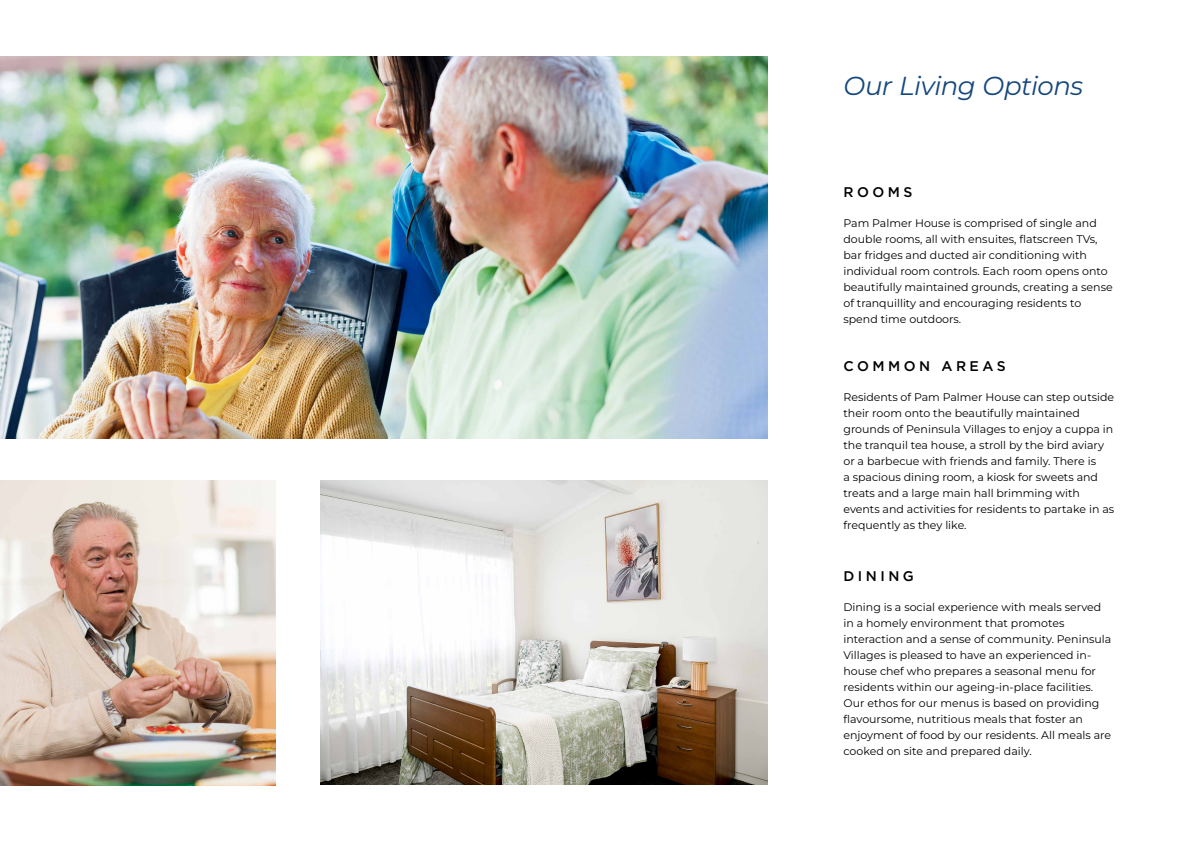
<style>
.page{position:relative;width:1191px;height:842px;background:#fff}
.page>*{position:absolute;margin:0;border:0;box-sizing:border-box;transform-origin:0 0}
.t1{font:italic 26px "Montserrat";letter-spacing:-.015em;color:#15487e}
.t2{font:500 14px "Gotham";letter-spacing:.25em;color:#000}
.t3{font:11px/16px "Montserrat";color:#000}
</style>
<div class="page">
<img style="left:0;top:57px;width:767px;height:381px">
<img style="left:320px;top:481px;width:447px;height:304px">
<img style="left:0;top:481px;width:275px;height:304px">
<h1 class="t1" style="left:843px;top:69px;width:241px">Our Living Options</h1>
<p class="t2" style="left:843px;top:182px;width:71px">ROOMS</p>
<p class="t3" style="left:843px;top:214px;width:271px">Pam Palmer House is comprised of single and double rooms, all with ensuites, flatscreen TVs, bar fridges and ducted air conditioning with individual room controls. Each room opens onto beautifully maintained grounds, creating a sense of tranquillity and encouraging residents to spend time outdoors.</p>
<p class="t2" style="left:843px;top:357px;width:164px">COMMON AREAS</p>
<p class="t3" style="left:843px;top:389px;width:272px">Residents of Pam Palmer House can step outside their room onto the beautifully maintained grounds of Peninsula Villages to enjoy a cuppa in the tranquil tea house, a stroll by the bird aviary or a barbecue with friends and family. There is<br>a spacious dining room, a kiosk for sweets and treats and a large main hall brimming with events and activities for residents to partake in as frequently as they like.</p>
<p class="t2" style="left:843px;top:567px;width:72px">DINING</p>
<p class="t3" style="left:843px;top:599px;width:269px">Dining is a social experience with meals served in a homely environment that promotes interaction and a sense of community. Peninsula Villages is pleased to have an experienced in&shy;house chef who prepares a seasonal menu for residents within our ageing-in-place facilities.<br>Our ethos for our menus is based on providing flavoursome, nutritious meals that foster an enjoyment of food by our residents. All meals are cooked on site and prepared daily.</p>
</div>
